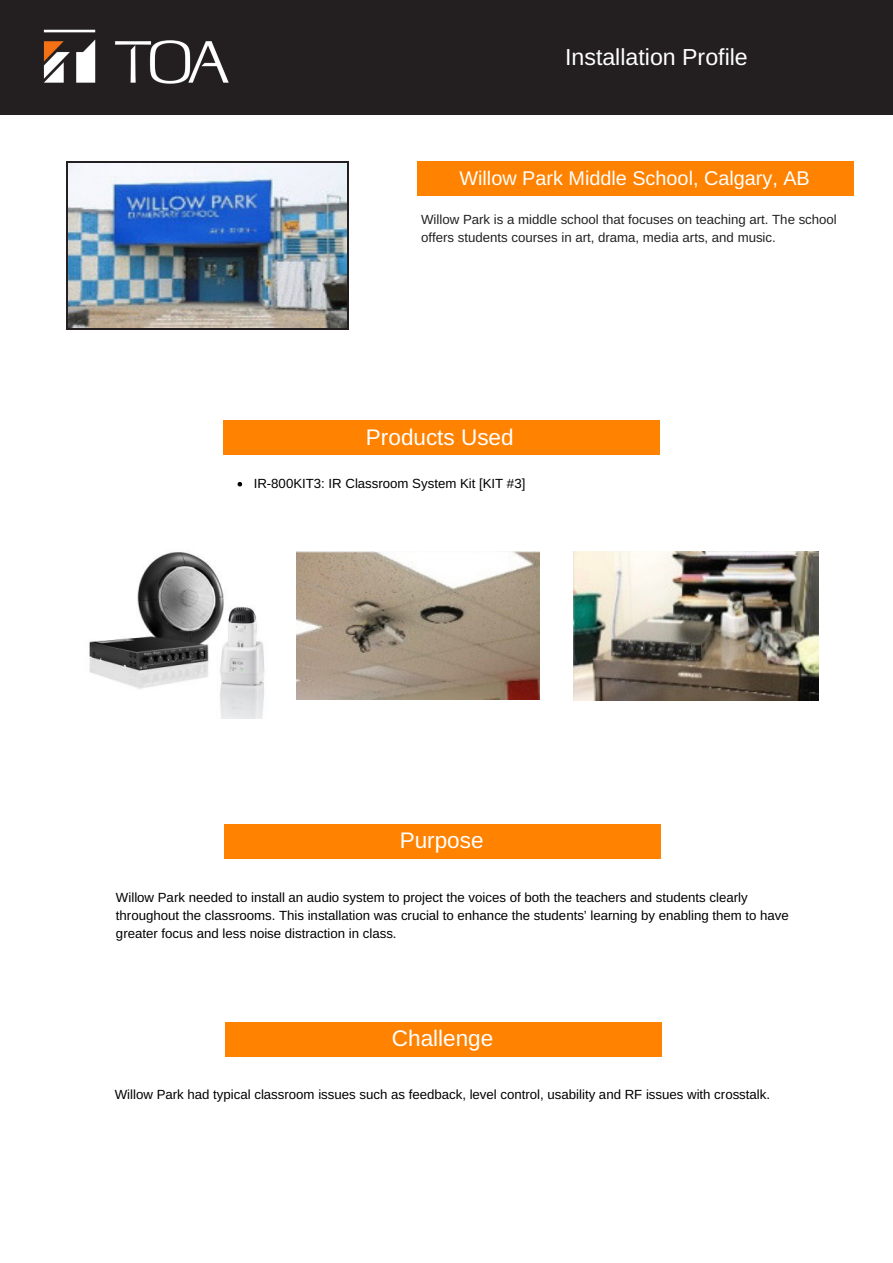
<style>
.page{position:relative;width:893px;height:1263px;background:#fff}
.page>*{position:absolute;margin:0;border:0;box-sizing:border-box;transform-origin:0 0}
.t1{font:23.25px "Arimo";color:#fff}
.t2{font:22.5px "Arimo";color:#fff}
.t3{font:19.8px "Arimo";color:#fff}
.t4{font:13.2px/18px "Arimo";color:#000}
.t5{font:13.2px/18px "Arimo";color:#222}
</style>
<div class="page">
<div style="left:417px;top:161px;width:436px;height:35px;background:#ff8200"></div>
<svg style="left:238px;top:482px;width:4px;height:4px"></svg>
<svg style="left:66px;top:161px;width:283px;height:169px;fill:#231f20"></svg>
<div style="left:223px;top:420px;width:437px;height:35px;background:#ff8200"></div>
<div style="left:224px;top:824px;width:437px;height:35px;background:#ff8200"></div>
<div style="left:225px;top:1022px;width:437px;height:35px;background:#ff8200"></div>
<div style="left:0;top:0;width:893px;height:115px;background:#231f20"></div>
<img style="left:43px;top:29px;width:186px;height:55px">
<img style="left:69px;top:163px;width:278px;height:165px">
<img style="left:89px;top:552px;width:176px;height:166px">
<img style="left:296px;top:552px;width:243px;height:147px">
<img style="left:573px;top:552px;width:246px;height:148px">
<h1 class="t1" style="left:565px;top:44px;width:184px">Installation Profile</h1>
<h3 class="t3" style="left:459px;top:167px;width:352px">Willow Park Middle School, Calgary, AB</h3>
<p class="t5" style="left:421px;top:210px;width:417px">Willow Park is a middle school that focuses on teaching art. The school offers students courses in art, drama, media arts, and music.</p>
<h2 class="t2" style="left:366px;top:424px;width:149px">Products Used</h2>
<p class="t4" style="left:254px;top:474px;width:273px">IR-800KIT3: IR Classroom System Kit [KIT #3]</p>
<h2 class="t2" style="left:400px;top:827px;width:85px">Purpose</h2>
<p class="t4" style="left:116px;top:888px;width:674px">Willow Park needed to install an audio system to project the voices of both the teachers and students clearly throughout the classrooms. This installation was crucial to enhance the students’ learning by enabling them to have greater focus and less noise distraction in class.</p>
<h2 class="t2" style="left:392px;top:1026px;width:103px">Challenge</h2>
<p class="t4" style="left:115px;top:1085px;width:657px">Willow Park had typical classroom issues such as feedback, level control, usability and RF issues with crosstalk.</p>
</div>
